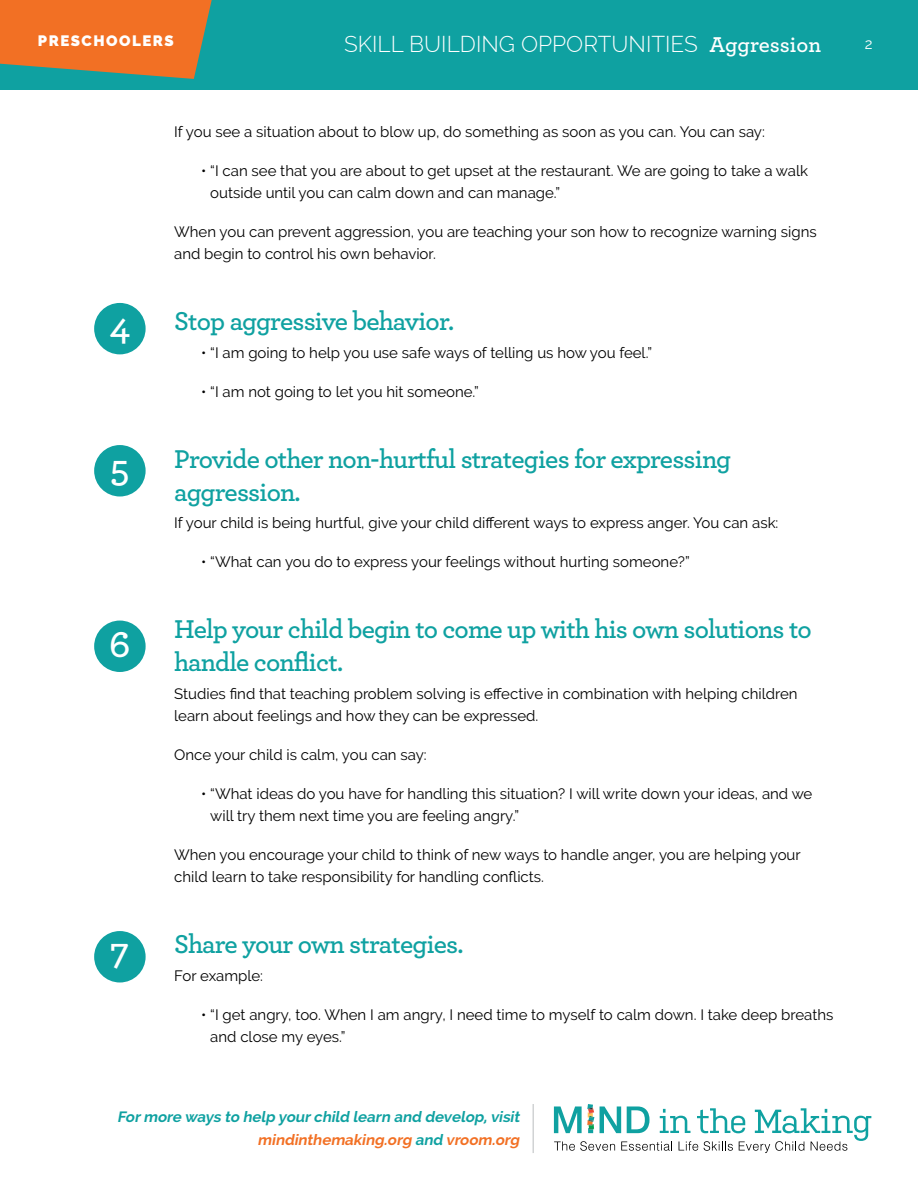
<style>
.page{position:relative;width:918px;height:1188px;background:#fff}
.page>*{position:absolute;margin:0;border:0;box-sizing:border-box;transform-origin:0 0}
.t1{font:600 39px "Archer Pro";color:#fff}
.t2{font:600 27px/33px "Archer Pro";letter-spacing:-.03em;color:#0fa1a1}
.t3{font:300 22.5px "Raleway";color:#fff}
.t4{font:15px/22.5px "Raleway";color:#000}
.t5{font:italic 700 15px/22.5px "Raleway";color:#0fa1a1;text-align:right}
.t6{font:900 15px "Raleway";letter-spacing:.1em;color:#fff}
.t7{font:15px "Raleway";color:#fff}
.s1{font-family:"Archer Pro";font-weight:600}
.s2{color:#f27024}
</style>
<div class="page">
<div style="left:0;top:0;width:918px;height:90px;background:#0fa1a1"></div>
<svg style="left:0;top:0;width:212px;height:79px;background:#d57633"></svg>
<svg style="left:554px;top:1104px;width:317px;height:49px"></svg>
<hr style="left:532px;top:1104px;width:2px;height:49px;background:#d1d3d4">
<div style="left:94px;top:303px;width:52px;height:51px;background:#0fa1a1;border-radius:50%"></div>
<div style="left:94px;top:931px;width:52px;height:51px;background:#0fa1a1;border-radius:50%"></div>
<div style="left:94px;top:445px;width:52px;height:51px;background:#0fa1a1;border-radius:50%"></div>
<div style="left:94px;top:621px;width:52px;height:51px;background:#0fa1a1;border-radius:50%"></div>
<p class="t6" style="left:38px;top:32px;width:137px">PRESCHOOLERS</p>
<h3 class="t3" style="left:344px;top:30px;width:479px">SKILL BUILDING OPPORTUNITIES <span class="s1">Aggression</span></h3>
<p class="t7" style="left:865px;top:35px;width:9px">2</p>
<h1 class="t1" style="left:109px;top:297px;width:22px">4</h1>
<h1 class="t1" style="left:110px;top:439px;width:21px">5</h1>
<h1 class="t1" style="left:109px;top:615px;width:23px">6</h1>
<h1 class="t1" style="left:110px;top:922px;width:21px">7</h1>
<p class="t4" style="left:174px;top:120px;width:592px">If you see a situation about to blow up, do something as soon as you can. You can say:</p>
<p class="t4" style="left:210px;top:159px;width:599px;text-indent:-9px">• “I can see that you are about to get upset at the restaurant. We are going to take a walk outside until you can calm down and can manage.”</p>
<p class="t4" style="left:174px;top:220px;width:644px">When you can prevent aggression, you are teaching your son how to recognize warning signs and begin to control his own behavior.</p>
<h2 class="t2" style="left:174px;top:303px;width:282px">Stop aggressive behavior.</h2>
<p class="t4" style="left:201px;top:341px;width:452px">• “I am going to help you use safe ways of telling us how you feel.”</p>
<p class="t4" style="left:201px;top:380px;width:279px">• “I am not going to let you hit someone.”</p>
<h2 class="t2" style="left:174px;top:440px;width:559px">Provide other non-hurtful strategies for expressing aggression.</h2>
<p class="t4" style="left:174px;top:512px;width:606px">If your child is being hurtful, give your child different ways to express anger. You can ask:</p>
<p class="t4" style="left:201px;top:551px;width:490px">• “What can you do to express your feelings without hurting someone?”</p>
<h2 class="t2" style="left:174px;top:611px;width:639px">Help your child begin to come up with his own solutions to handle conflict.</h2>
<p class="t4" style="left:174px;top:682px;width:625px">Studies find that teaching problem solving is effective in combination with helping children learn about feelings and how they can be expressed.</p>
<p class="t4" style="left:174px;top:743px;width:254px">Once your child is calm, you can say:</p>
<p class="t4" style="left:210px;top:782px;width:604px;text-indent:-9px">• “What ideas do you have for handling this situation? I will write down your ideas, and we will try them next time you are feeling angry.”</p>
<p class="t4" style="left:174px;top:843px;width:628px">When you encourage your child to think of new ways to handle anger, you are helping your child learn to take responsibility for handling conflicts.</p>
<h2 class="t2" style="left:174px;top:926px;width:291px">Share your own strategies.</h2>
<p class="t4" style="left:174px;top:965px;width:90px">For example:</p>
<p class="t4" style="left:210px;top:1003px;width:625px;text-indent:-9px">• “I get angry, too. When I am angry, I need time to myself to calm down. I take deep breaths and close my eyes.”</p>
<p class="t5" style="left:117px;top:1106px;width:407px">Formore ways to help yourchild learn and develop,visit <span class="s2">mindinthemaking.org</span> and <span class="s2">vroom.org</span></p>
</div>
